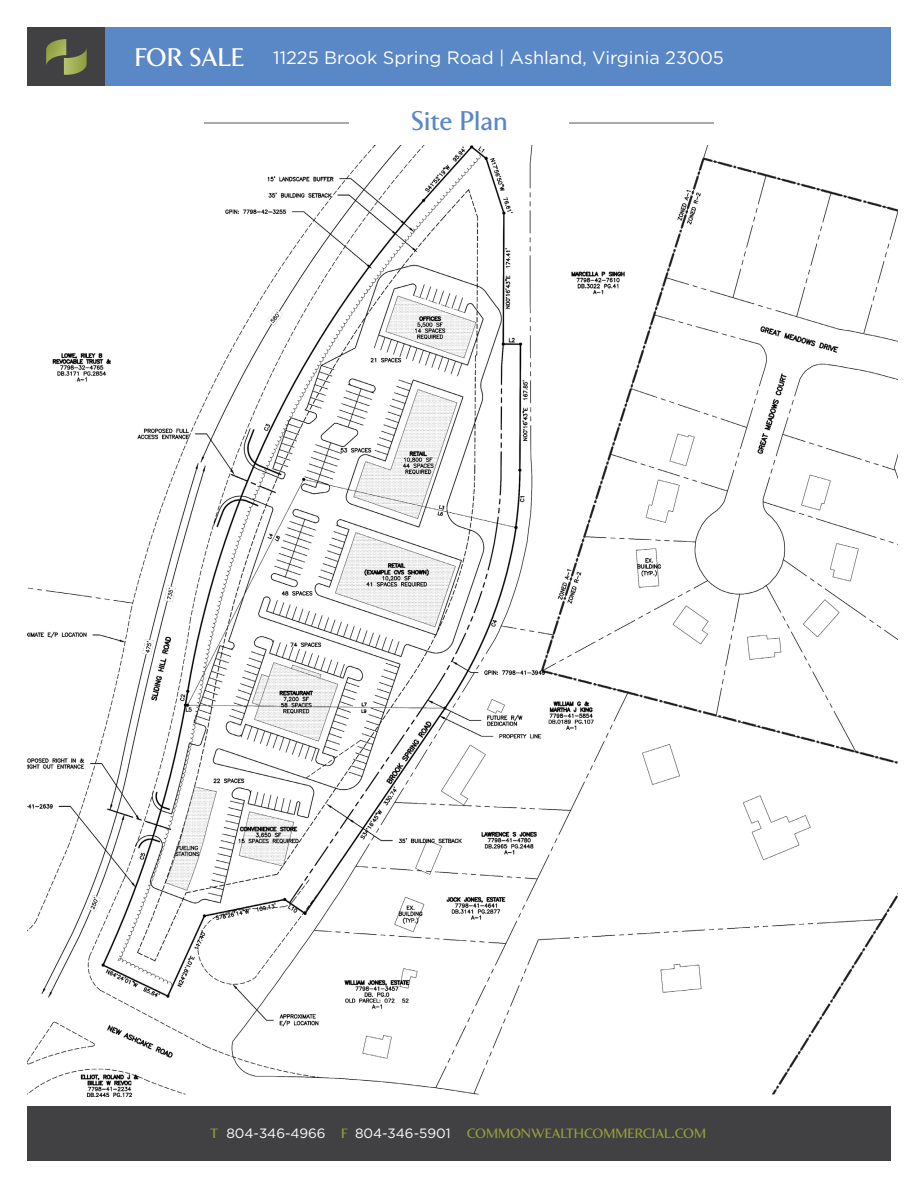
<style>
.page{position:relative;width:918px;height:1188px;background:#fff}
.page>*{position:absolute;margin:0;border:0;box-sizing:border-box;transform-origin:0 0}
.t1{font:500 27px "Clarice";color:#5a87c6}
.t2{font:18px "Gotham";color:#fff}
.t3{font:500 13.5px "Clarice";color:#95a039}
.s1{font-family:"Clarice";font-weight:500;font-size:25.5px}
.s2{font-family:"Gotham";font-weight:400;color:#fff}
</style>
<div class="page">
<div style="left:27px;top:27px;width:79px;height:58px;background:#414042"></div>
<div style="left:106px;top:27px;width:785px;height:58px;background:#5a87c6"></div>
<svg style="left:46px;top:39px;width:41px;height:36px"></svg>
<hr style="left:569px;top:122px;width:144px;height:2px;background:#a7a9ac">
<hr style="left:205px;top:122px;width:144px;height:2px;background:#a7a9ac">
<div style="left:27px;top:1106px;width:864px;height:55px;background:#414042"></div>
<img style="left:27px;top:146px;width:870px;height:951px">
<h2 class="t2" style="left:134px;top:46px;width:591px"><span class="s1">FOR SALE</span> 11225 Brook Spring Road | Ashland, Virginia 23005</h2>
<h1 class="t1" style="left:411px;top:104px;width:98px">Site Plan</h1>
<p class="t3" style="left:210px;top:1125px;width:498px">T <span class="s2">804-346-4966</span> F <span class="s2">804-346-5901</span> COMMONWEALTHCOMMERCIAL.COM</p>
</div>
